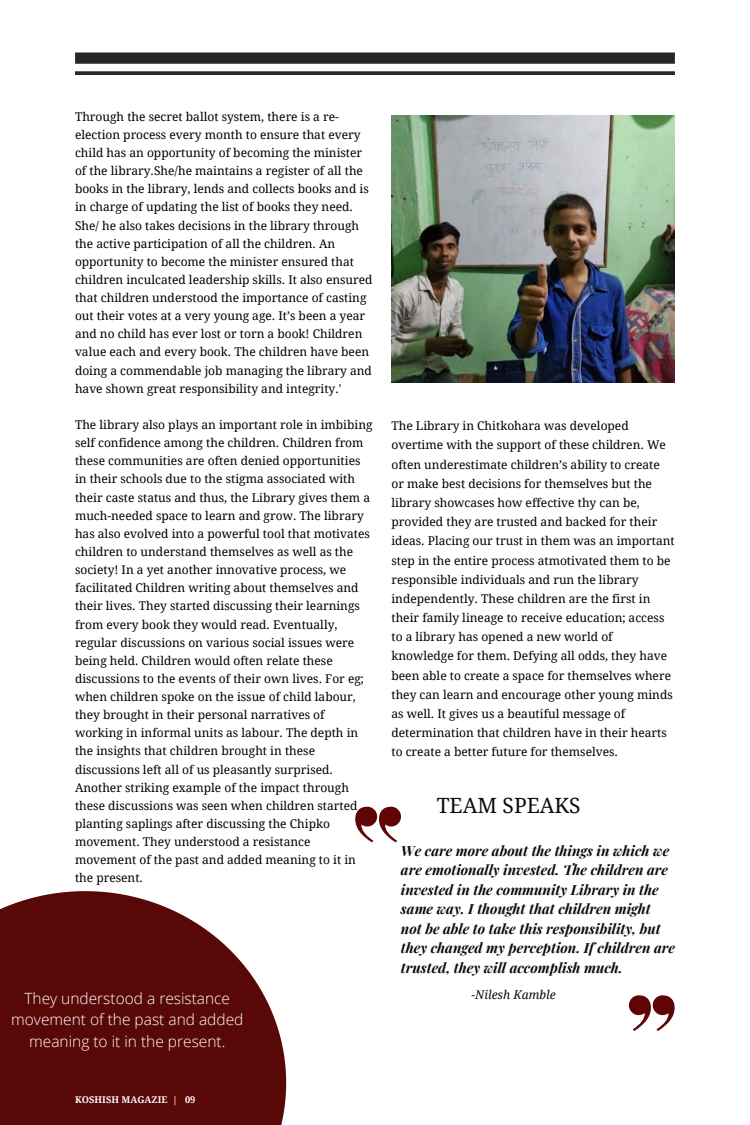
<style>
.page{position:relative;width:750px;height:1125px;background:#fff}
.page>*{position:absolute;margin:0;border:0;box-sizing:border-box;transform-origin:0 0}
.t1{font:21px "Droid Serif";color:#0c0c0c}
.t2{font:300 15.5px/21.6px "Open Sans";color:#fff;text-align:center}
.t3{font:italic 700 14px/19.5px "Playfair Display";color:#0c0c0c}
.t4{font:12px/18.1px "Droid Serif";color:#000}
.t5{font:italic 12px "Droid Serif";color:#0c0c0c}
.t6{font:700 9.3px "Droid Serif";color:#fafafa}
</style>
<div class="page">
<svg style="left:75px;top:52px;width:600px;height:23px"></svg>
<img style="left:391px;top:115px;width:284px;height:267px">
<svg style="left:355px;top:807px;width:46px;height:36px"></svg>
<svg style="left:629px;top:995px;width:46px;height:36px"></svg>
<svg style="left:0;top:891px;width:286px;height:234px;background:#6e2828"></svg>
<p class="t4" style="left:75px;top:107px;width:299px">Through the secret ballot system, there is a re&shy;election process every month to ensure that every child has an opportunity of becoming the minister of the library.She/he maintains a register of all the books in the library, lends and collects books and is in charge of updating the list of books they need.<br>She/ he also takes decisions in the library through the active participation of all the children. An opportunity to become the minister ensured that children inculcated leadership skills. It also ensured that children understood the importance of casting out their votes at a very young age. It’s been a year and no child has ever lost or torn a book! Children value each and every book. The children have been doing a commendable job managing the library and have shown great responsibility and integrity.'</p>
<p class="t4" style="left:75px;top:416px;width:299px">The library also plays an important role in imbibing self confidence among the children. Children from these communities are often denied opportunities in their schools due to the stigma associated with their caste status and thus, the Library gives them a much-needed space to learn and grow. The library has also evolved into a powerful tool that motivates children to understand themselves as well as the society! In a yet another innovative process, we facilitated Children writing about themselves and their lives. They started discussing their learnings from every book they would read. Eventually, regular discussions on various social issues were being held. Children would often relate these discussions to the events of their own lives. For eg; when children spoke on the issue of child labour, they brought in their personal narratives of working in informal units as labour. The depth in the insights that children brought in these discussions left all of us pleasantly surprised.<br>Another striking example of the impact through these discussions was seen when children started planting saplings after discussing the Chipko</p>
<p class="t4" style="left:75px;top:833px;width:282px">movement. They understood a resistance movement of the past and added meaning to it in the present.</p>
<p class="t2" style="left:11px;top:987px;width:234px">They understood a resistance movement of the past and added meaning to it in the present.</p>
<p class="t6" style="left:75px;top:1094px;width:122px">KOSHISH MAGAZIE | 09</p>
<p class="t4" style="left:391px;top:416px;width:285px;line-height:19.2px">The Library in Chitkohara was developed overtime with the support of these children. We often underestimate children’s ability to create or make best decisions for themselves but the library showcases how effective thy can be, provided they are trusted and backed for their ideas. Placing our trust in them was an important step in the entire process atmotivated them to be responsible individuals and run the library independently. These children are the first in their family lineage to receive education; access to a library has opened a new world of knowledge for them. Defying all odds, they have been able to create a space for themselves where they can learn and encourage other young minds as well. It gives us a beautiful message of determination that children have in their hearts to create a better future for themselves.</p>
<p class="t1" style="left:437px;top:794px;width:145px">TEAM SPEAKS</p>
<p class="t3" style="left:401px;top:840px;width:276px">We care more about the things in which we are emotionally invested. The children are invested in the community Library in the same way. I thought that children might not be able to take this responsibility, but they changed my perception. If children are trusted, they will accomplish much.</p>
<p class="t5" style="left:472px;top:988px;width:86px">-Nilesh Kamble</p>
</div>
